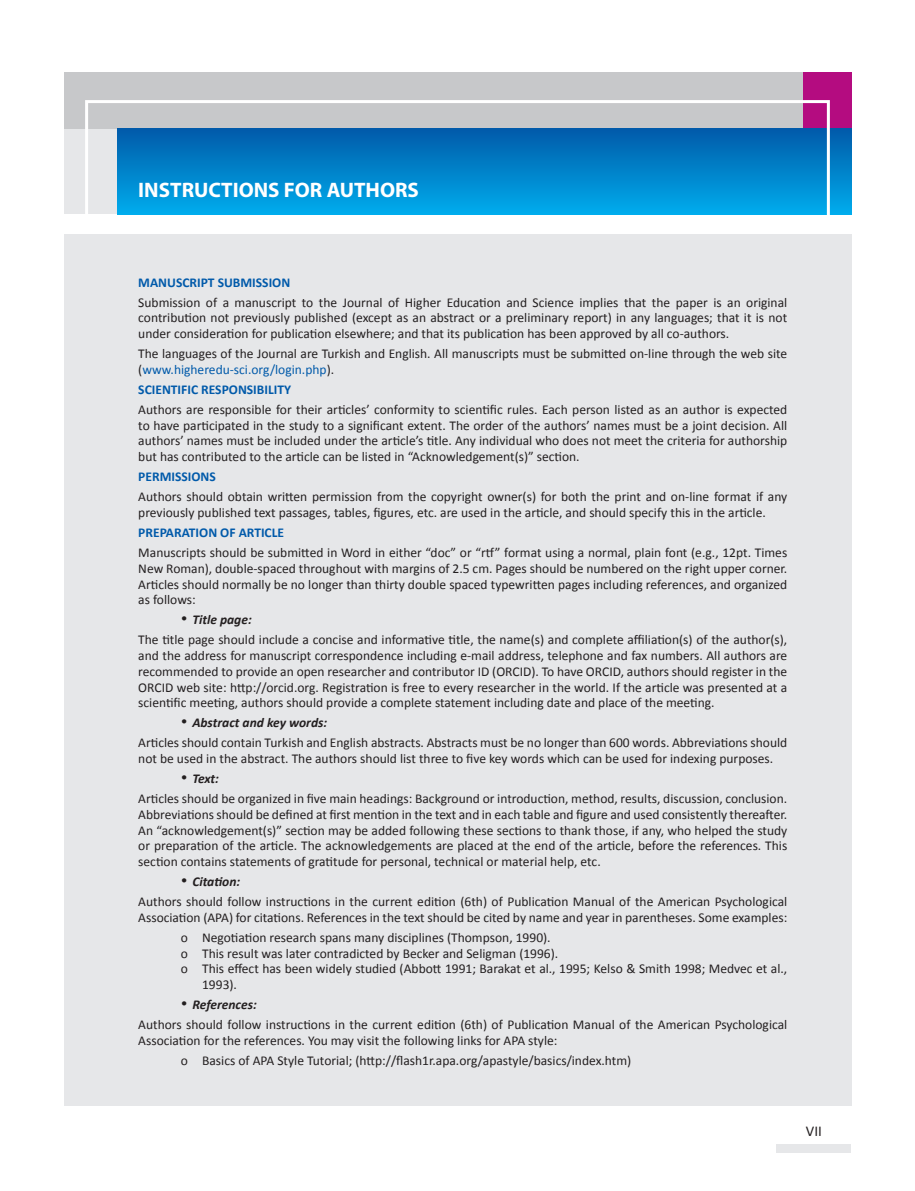
<style>
.page{position:relative;width:915px;height:1191px;background:#fff}
.page>*{position:absolute;margin:0;border:0;box-sizing:border-box;transform-origin:0 0}
.t1{font:700 21px "Myriad Pro";color:#fff}
.t2{font:15px "Calibri";color:#231f20}
.t3{font:13.5px/20px "Calibri";color:#231f20}
.s1{font-weight:700;color:#015aaa}
.s2{color:#015aaa}
.s3{font-weight:700;font-style:italic}
</style>
<div class="page">
<div style="left:64px;top:234px;width:786px;height:872px;background:#e6e7e9"></div>
<div style="left:782px;top:72px;width:68px;height:59px;background:#b40c80"></div>
<div style="left:64px;top:127px;width:57px;height:87px;background:#e6e7e9"></div>
<div style="left:64px;top:72px;width:737px;height:57px;background:#c7c8ca"></div>
<div style="left:117px;top:129px;width:733px;height:85px;background:linear-gradient(to bottom,#015ba9,#00acec)"></div>
<div style="left:85px;top:100px;width:744px;height:123px;border:3px solid #fff"></div>
<div style="left:776px;top:1144px;width:74px;height:8px;background:#e6e7e9"></div>
<p class="t1" style="left:138px;top:176px;width:282px">INSTRUCTIONS FOR AUTHORS</p>
<p class="t3" style="left:138px;top:272px;width:650px"><span class="s1">MANUSCRIPT SUBMISSION<br></span>Submission of a manuscript to the Journal of Higher Education and Science implies that the paper is an original</p>
<p class="t3" style="left:138px;top:310px;width:650px;line-height:15.8px">contribution not previously published (except as an abstract or a preliminary report) in any languages; that it is not under consideration for publication elsewhere; and that its publication has been approved by all co-authors.</p>
<p class="t3" style="left:138px;top:346px;width:650px;line-height:15.8px">The languages of the Journal are Turkish and English. All manuscripts must be submitted on-line through the web site (<span class="s2">www.higheredu-sci.org/login.php</span>).</p>
<p class="t3" style="left:138px;top:379px;width:650px"><span class="s1">SCIENTIFIC RESPONSIBILITY<br></span>Authors are responsible for their articles’ conformity to scientific rules. Each person listed as an author is expected</p>
<p class="t3" style="left:138px;top:417px;width:650px;line-height:15.8px;text-align:justify">to have participated in the study to a significant extent. The order of the authors’ names must be a joint decision. All authors’ names must be included under the article’s title. Any individual who does not meet the criteria for authorship but has contributed to the article can be listed in “Acknowledgement(s)” section.</p>
<p class="t3" style="left:138px;top:467px;width:650px"><span class="s1">PERMISSIONS<br></span>Authors should obtain written permission from the copyright owner(s) for both the print and on-line format if any</p>
<p class="t3" style="left:138px;top:502px;width:650px">previously published text passages, tables, figures, etc. are used in the article, and should specify this in the article.<br><span class="s1">PREPARATION OF ARTICLE<br></span>Manuscripts should be submitted in Word in either “doc” or “rtf” format using a normal, plain font (e.g., 12pt. Times</p>
<p class="t3" style="left:138px;top:560px;width:650px;line-height:15.8px;text-align:justify">New Roman), double-spaced throughout with margins of 2.5 cm. Pages should be numbered on the right upper corner.<br>Articles should normally be no longer than thirty double spaced typewritten pages including references, and organized as follows:</p>
<p class="t3" style="left:138px;top:610px;width:650px;text-indent:43px">• <span class="s3">Title page:<br></span>The title page should include a concise and informative title, the name(s) and complete affiliation(s) of the author(s),</p>
<p class="t3" style="left:138px;top:647px;width:650px;line-height:15.8px;text-align:justify">and the address for manuscript correspondence including e-mail address, telephone and fax numbers. All authors are recommended to provide an open researcher and contributor ID (ORCID). To have ORCID, authors should register in the ORCID web site: http://orcid.org. Registration is free to every researcher in the world. If the article was presented at a scientific meeting, authors should provide a complete statement including date and place of the meeting.</p>
<p class="t3" style="left:138px;top:713px;width:650px;text-indent:43px">• <span class="s3">Abstract and key words:<br></span>Articles should contain Turkish and English abstracts. Abstracts must be no longer than 600 words. Abbreviations should</p>
<p class="t3" style="left:138px;top:748px;width:636px">not be used in the abstract. The authors should list three to five key words which can be used for indexing purposes.</p>
<p class="t3" style="left:138px;top:768px;width:650px;text-indent:43px">• <span class="s3">Text:<br></span>Articles should be organized in five main headings: Background or introduction, method, results, discussion, conclusion.</p>
<p class="t3" style="left:138px;top:806px;width:650px;line-height:15.8px;text-align:justify">Abbreviations should be defined at first mention in the text and in each table and figure and used consistently thereafter.<br>An “acknowledgement(s)” section may be added following these sections to thank those, if any, who helped the study or preparation of the article. The acknowledgements are placed at the end of the article, before the references. This section contains statements of gratitude for personal, technical or material help, etc.</p>
<p class="t3" style="left:138px;top:871px;width:650px;text-indent:43px">• <span class="s3">Citation:<br></span>Authors should follow instructions in the current edition (6th) of Publication Manual of the American Psychological</p>
<p class="t3" style="left:181px;top:907px;width:607px;text-indent:-43px">Association (APA) for citations. References in the text should be cited by name and year in parentheses. Some examples: o Negotiation research spans many disciplines (Thompson, 1990).</p>
<p class="t3" style="left:181px;top:943px;width:379px">o This result was later contradicted by Becker and Seligman (1996).</p>
<p class="t3" style="left:181px;top:959px;width:607px">o This effect has been widely studied (Abbott 1991; Barakat et al., 1995; Kelso &amp; Smith 1998; Medvec et al.,</p>
<p class="t3" style="left:202px;top:974px;width:36px">1993).</p>
<p class="t3" style="left:138px;top:994px;width:650px;text-indent:43px">• <span class="s3">References:<br></span>Authors should follow instructions in the current edition (6th) of Publication Manual of the American Psychological</p>
<p class="t3" style="left:181px;top:1030px;width:452px;text-indent:-43px">Association for the references. You may visit the following links for APA style:<br>o Basics of APA Style Tutorial; (http://flash1r.apa.org/apastyle/basics/index.htm)</p>
<p class="t2" style="left:805px;top:1121px;width:18px">VII</p>
</div>
